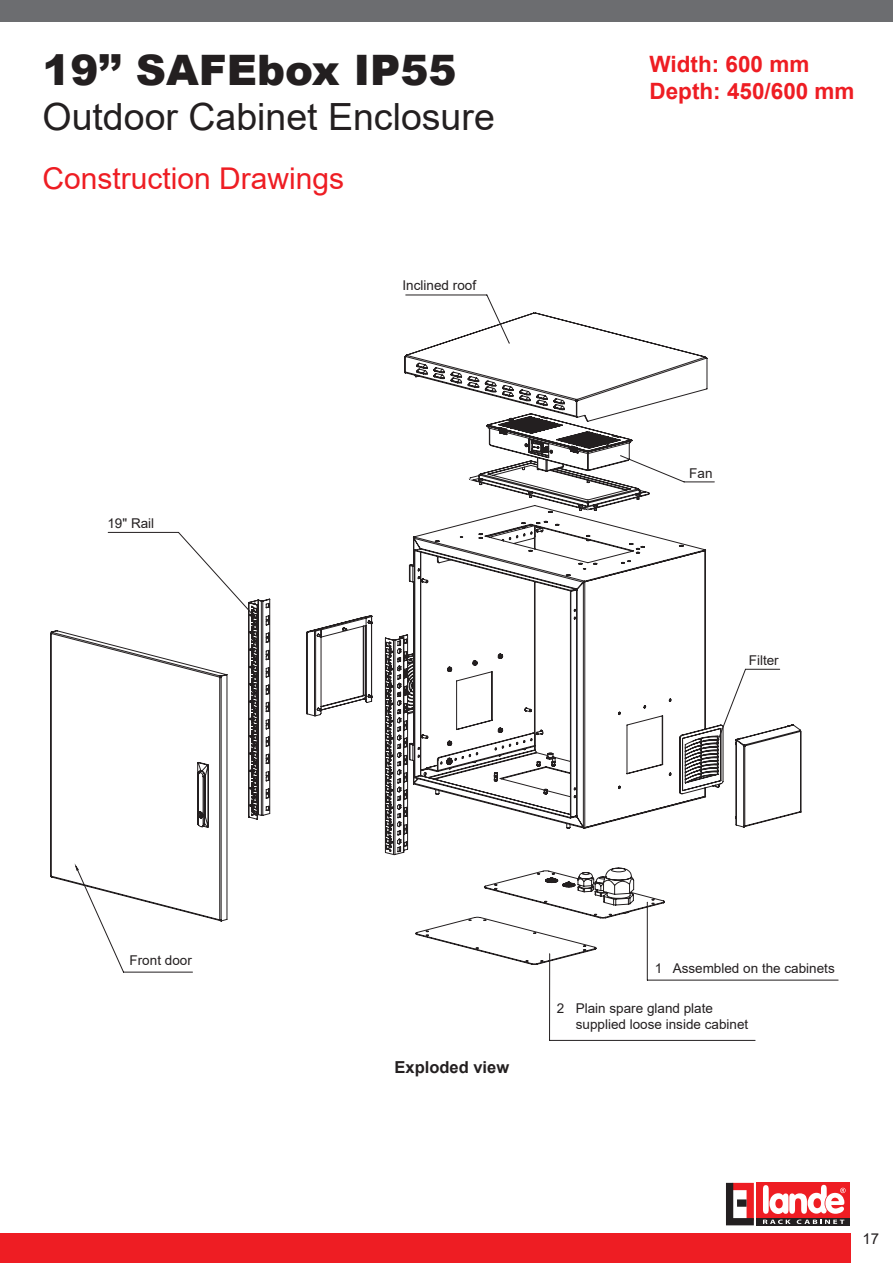
<style>
.page{position:relative;width:893px;height:1263px;background:#fff}
.page>*{position:absolute;margin:0;border:0;box-sizing:border-box;transform-origin:0 0}
.t1{font:900 42px "Arial";color:#231f20}
.t2{font:37.5px "Arial";color:#231f20}
.t3{font:30px "Arial";color:#ee1d23}
.t4{font:700 22.5px/27px "Arial";color:#ee1d23}
.t5{font:700 16.5px "Arial";color:#231f20}
.t6{font:15px "Arial";color:#231f20}
.t7{font:13.5px/16.2px "Arial";color:#231f20}
</style>
<div class="page">
<div style="left:0;top:0;width:893px;height:21px;background:#6c6d70"></div>
<div style="left:0;top:1233px;width:850px;height:30px;background:#ee1d23"></div>
<div style="left:757px;top:1217px;width:93px;height:8px;background:#231f20"></div>
<div style="left:757px;top:1183px;width:93px;height:35px;background:#ee1d23"></div>
<svg style="left:726px;top:1183px;width:28px;height:42px"></svg>
<div style="left:737px;top:1199px;width:10px;height:8px;background:#231f20"></div>
<svg style="left:763px;top:1185px;width:83px;height:39px"></svg>
<svg style="left:50px;top:312px;width:752px;height:653px"></svg>
<h1 class="t1" style="left:43px;top:40px;width:415px">19’’ SAFEbox IP55</h1>
<h2 class="t2" style="left:43px;top:91px;width:454px">Outdoor Cabinet Enclosure</h2>
<h3 class="t3" style="left:43px;top:158px;width:303px">Construction Drawings</h3>
<p class="t7" style="left:107px;top:515px;width:48px">19" Rail</p>
<p class="t7" style="left:403px;top:277px;width:75px">Inclined roof</p>
<h3 class="t4" style="left:649px;top:51px;width:207px">Width: 600 mm<br>Depth: 450/600 mm</h3>
<p class="t7" style="left:689px;top:465px;width:25px">Fan</p>
<p class="t7" style="left:749px;top:652px;width:31px">Filter</p>
<p class="t7" style="left:130px;top:952px;width:64px">Front door</p>
<p class="t5" style="left:395px;top:1056px;width:116px">Exploded view</p>
<p class="t7" style="left:655px;top:960px;width:182px">1 Assembled on the cabinets</p>
<p class="t7" style="left:576px;top:1000px;width:174px;text-indent:-19px">2 Plain spare gland plate supplied loose inside cabinet</p>
<p class="t6" style="left:862px;top:1228px;width:18px">17</p>
</div>
